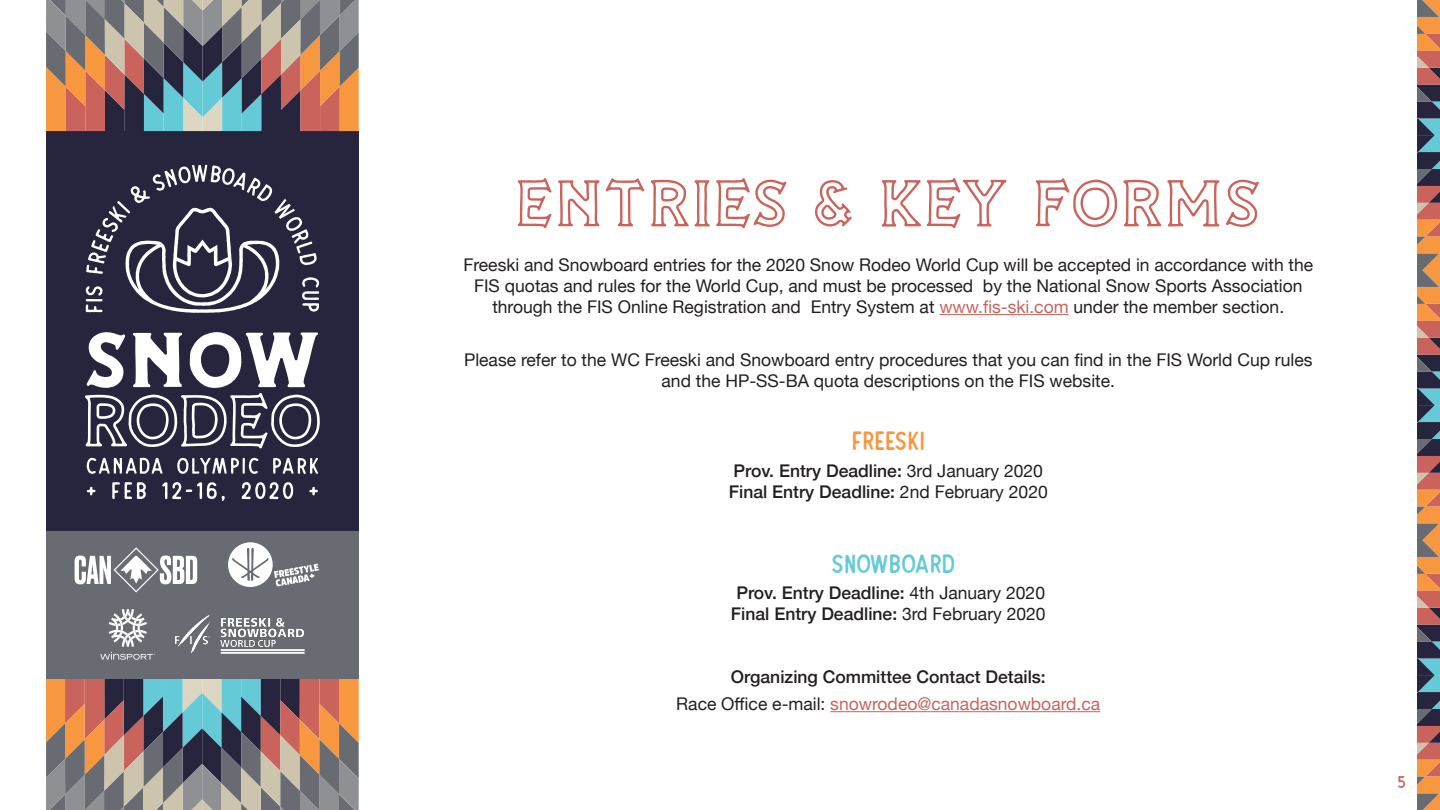
<style>
.page{position:relative;width:1440px;height:810px;background:#fff}
.page>*{position:absolute;margin:0;border:0;box-sizing:border-box;transform-origin:0 0}
.t1{font:66.25px "NOUTHENOUTLINE";color:#ca635c}
.t2{font:35px "The Dodger Inky";color:#65cad8}
.t3{font:35px "The Dodger Inky";color:#f79841}
.t4{font:22.5px "The Dodger Inky";color:#ca635c}
.t5{font:17.5px/21px "Helvetica Neue";color:#231f20;text-align:center}
.t6{font:500 17.5px "Helvetica Neue";color:#231f20}
.t7{font:17.5px "Helvetica Neue";color:#ca635c}
.s1{color:#ca635c}
.s2{font-weight:400}
.s3{color:#231f20}
</style>
<div class="page">
<svg style="left:1417px;top:0;width:23px;height:810px;background:#956c5d"></svg>
<div style="left:46px;top:131px;width:313px;height:401px;background:#27243d"></div>
<svg style="left:46px;top:0;width:313px;height:131px;background:#8f7e77"></svg>
<svg style="left:46px;top:679px;width:313px;height:131px;background:#8f7e77"></svg>
<div style="left:46px;top:531px;width:313px;height:148px;background:#686c72"></div>
<svg style="left:228px;top:542px;width:91px;height:45px"></svg>
<svg style="left:75px;top:547px;width:122px;height:46px"></svg>
<svg style="left:100px;top:609px;width:55px;height:51px"></svg>
<img style="left:175px;top:616px;width:129px;height:37px">
<svg style="left:86px;top:165px;width:233px;height:148px"></svg>
<svg style="left:87px;top:458px;width:76px;height:16px"></svg>
<svg style="left:177px;top:458px;width:81px;height:16px"></svg>
<svg style="left:273px;top:458px;width:45px;height:16px"></svg>
<svg style="left:85px;top:332px;width:235px;height:116px"></svg>
<svg style="left:87px;top:487px;width:9px;height:8px"></svg>
<svg style="left:112px;top:482px;width:34px;height:17px"></svg>
<svg style="left:162px;top:482px;width:63px;height:19px"></svg>
<svg style="left:242px;top:482px;width:51px;height:17px"></svg>
<svg style="left:309px;top:487px;width:9px;height:8px"></svg>
<hr style="left:939px;top:314px;width:130px;height:1px;background:#ca635c">
<hr style="left:830px;top:711px;width:270px;height:1px;background:#ca635c">
<p class="t1" style="left:515px;top:162px;width:748px">ENTRIES &amp; KEY FORMS</p>
<p class="t5" style="left:463px;top:255px;width:851px">Freeski and Snowboard entries for the 2020 Snow Rodeo World Cup will be accepted in accordance with the<br>FIS quotas and rules for the World Cup, and must be processed by the National Snow Sports Association through the FIS Online Registration and Entry System at <span class="s1">www.fis-ski.com</span> under the member section.</p>
<p class="t5" style="left:464px;top:350px;width:850px">Please refer to the WC Freeski and Snowboard entry procedures that you can find in the FIS World Cup rules and the HP-SS-BA quota descriptions on the FIS website.</p>
<p class="t3" style="left:852px;top:417px;width:74px">Freeski</p>
<p class="t6" style="left:734px;top:456px;width:311px">Prov. Entry Deadline: <span class="s2">3rd January 2020</span></p>
<p class="t6" style="left:729px;top:477px;width:321px">Final Entry Deadline: <span class="s2">2nd February 2020</span></p>
<p class="t2" style="left:831px;top:539px;width:126px">Snowboard</p>
<p class="t6" style="left:736px;top:579px;width:310px">Prov. Entry Deadline: <span class="s2">4th January 2020</span></p>
<p class="t6" style="left:731px;top:600px;width:316px">Final Entry Deadline: <span class="s2">3rd February 2020</span></p>
<p class="t6" style="left:731px;top:663px;width:317px">Organizing Committee Contact Details:</p>
<p class="t7" style="left:676px;top:691px;width:426px"><span class="s3">Race Office e-mail:</span> snowrodeo@canadasnowboard.ca</p>
<p class="t4" style="left:1398px;top:767px;width:10px">5</p>
</div>
